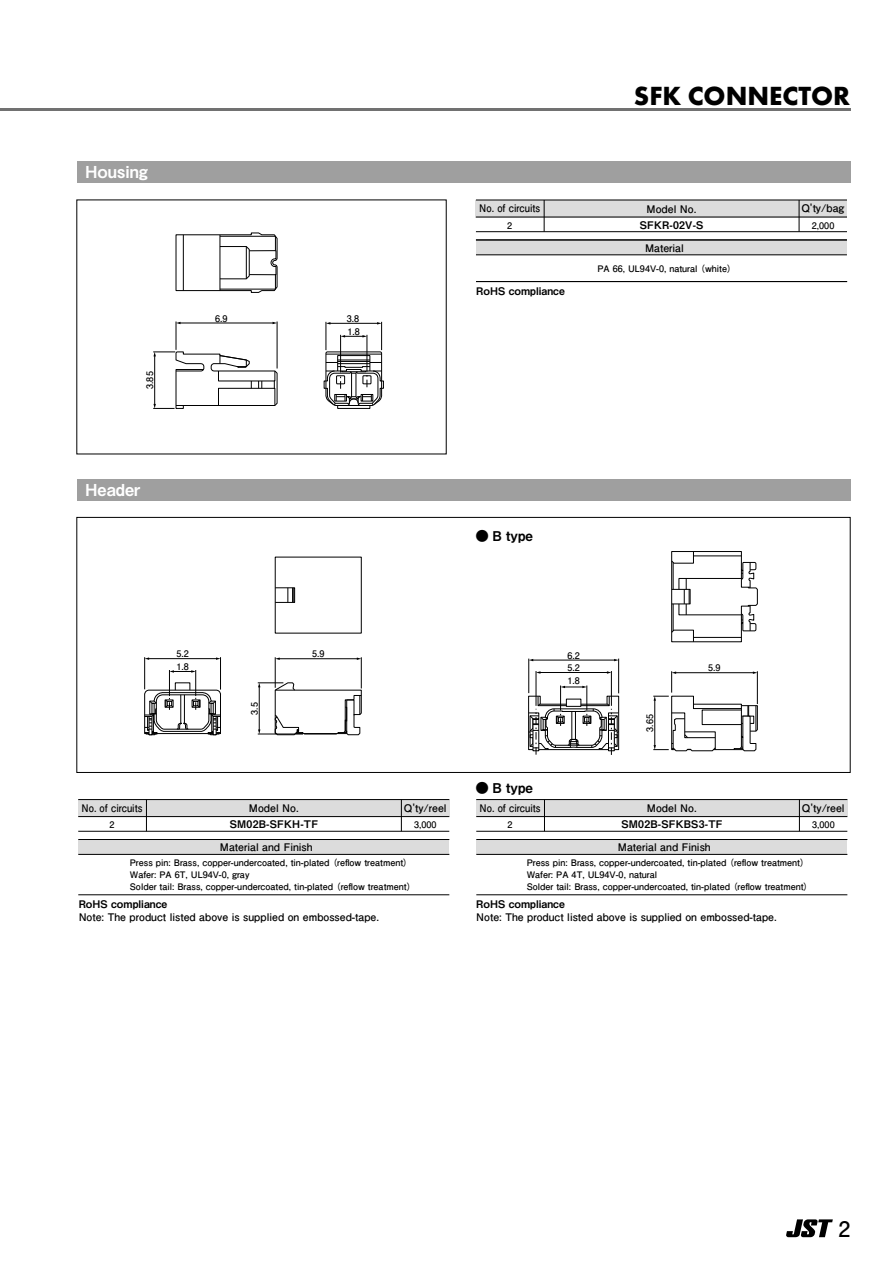
<style>
.page{position:relative;width:893px;height:1263px;background:#fff}
.page>*{position:absolute;margin:0;border:0;box-sizing:border-box;transform-origin:0 0}
.t1{font:700 27.3px "Futura PT";color:#000}
.t2{font:700 21.3px "Futo Go B101 Pr 6 N";color:#000}
.t3{font:16.5px "Midashi Go Pr 6 N MB31";color:#fff}
.t4{font:13.5px "Midashi Go Pr 6 N MB31";color:#000}
.t5{font:700 10.5px "Futo Go B101 Pr 6 N";color:#000}
.t6{font:10.5px "Midashi Go Pr 6 N MB31";color:#000}
.t7{font:700 10.5px "Futo Go B101 Pr 6 N";color:#000;scale:.9 1}
.t8{font:10.5px "Midashi Go Pr 6 N MB31";letter-spacing:.02em;color:#000}
.t9{font:700 9.15px/13px "Futo Go B101 Pr 6 N";color:#000}
.t10{font:700 9px/12px "Futo Go B101 Pr 6 N";color:#000}
</style>
<div class="page">
<svg style="left:786px;top:1219px;width:47px;height:18px"></svg>
<hr style="left:0;top:108px;width:850px;height:2px;background:#717171">
<svg style="left:76px;top:199px;width:371px;height:255px"></svg>
<hr style="left:476px;top:281px;width:371px;height:1px;background:#000">
<div style="left:476px;top:240px;width:371px;height:15px;background:#dcdcdc"></div>
<hr style="left:476px;top:255px;width:371px;height:1px;background:#000">
<div style="left:476px;top:200px;width:371px;height:17px;background:#dcdcdc"></div>
<hr style="left:476px;top:200px;width:371px;height:1px;background:#000">
<hr style="left:476px;top:217px;width:371px;height:1px;background:#000">
<hr style="left:544px;top:200px;width:1px;height:32px;background:#000">
<hr style="left:799px;top:200px;width:1px;height:32px;background:#000">
<hr style="left:476px;top:231px;width:371px;height:1px;background:#000">
<hr style="left:476px;top:240px;width:371px;height:1px;background:#000">
<div style="left:337px;top:405px;width:33px;height:4px;border:1px solid #000"></div>
<svg style="left:175px;top:232px;width:103px;height:61px"></svg>
<svg style="left:323px;top:322px;width:61px;height:84px"></svg>
<svg style="left:153px;top:321px;width:125px;height:88px"></svg>
<svg style="left:76px;top:517px;width:775px;height:256px"></svg>
<div style="left:78px;top:839px;width:371px;height:15px;background:#dcdcdc"></div>
<div style="left:78px;top:799px;width:371px;height:17px;background:#dcdcdc"></div>
<hr style="left:78px;top:799px;width:371px;height:1px;background:#000">
<hr style="left:78px;top:816px;width:371px;height:1px;background:#000">
<hr style="left:146px;top:799px;width:1px;height:32px;background:#000">
<hr style="left:401px;top:799px;width:1px;height:32px;background:#000">
<hr style="left:78px;top:831px;width:371px;height:1px;background:#000">
<hr style="left:78px;top:839px;width:371px;height:1px;background:#000">
<hr style="left:78px;top:894px;width:371px;height:1px;background:#000">
<hr style="left:78px;top:854px;width:371px;height:1px;background:#000">
<div style="left:77px;top:162px;width:773px;height:21px;background:#9f9f9f"></div>
<div style="left:77px;top:479px;width:773px;height:21px;background:#9f9f9f"></div>
<div style="left:476px;top:839px;width:371px;height:15px;background:#dcdcdc"></div>
<div style="left:476px;top:799px;width:371px;height:17px;background:#dcdcdc"></div>
<hr style="left:476px;top:799px;width:371px;height:1px;background:#000">
<hr style="left:476px;top:816px;width:371px;height:1px;background:#000">
<hr style="left:544px;top:799px;width:1px;height:32px;background:#000">
<hr style="left:799px;top:799px;width:1px;height:32px;background:#000">
<hr style="left:476px;top:831px;width:371px;height:1px;background:#000">
<hr style="left:476px;top:839px;width:371px;height:1px;background:#000">
<hr style="left:476px;top:894px;width:371px;height:1px;background:#000">
<hr style="left:476px;top:854px;width:371px;height:1px;background:#000">
<h3 class="t3" style="left:85px;top:159px;width:64px">Housing</h3>
<p class="t10" style="left:143px;top:389px;width:19px;rotate:-90deg">3.85</p>
<h3 class="t3" style="left:85px;top:476px;width:57px">Header</h3>
<p class="t9" style="left:215px;top:311px;width:14px">6.9</p>
<p class="t9" style="left:347px;top:311px;width:15px">3.8<br>1.8</p>
<h1 class="t1" style="left:634px;top:79px;width:218px">SFK CONNECTOR</h1>
<p class="t7" style="left:479px;top:200px;width:69px">No. of circuits</p>
<p class="t5" style="left:647px;top:200px;width:51px">Model No.</p>
<p class="t5" style="left:801px;top:200px;width:45px">Q'ty/bag</p>
<p class="t10" style="left:507px;top:219px;width:7px">2</p>
<p class="t6" style="left:640px;top:216px;width:65px">SFKR-02V-S</p>
<p class="t10" style="left:812px;top:219px;width:24px">2,000</p>
<p class="t6" style="left:476px;top:282px;width:90px">RoHS compliance</p>
<p class="t5" style="left:645px;top:240px;width:40px">Material</p>
<p class="t10" style="left:597px;top:262px;width:136px">PA 66, UL94V-0, natural (white)</p>
<h3 class="t4" style="left:476px;top:525px;width:59px">● B type</h3>
<p class="t10" style="left:176px;top:647px;width:14px">5.2</p>
<p class="t10" style="left:312px;top:647px;width:14px">5.9</p>
<p class="t10" style="left:176px;top:660px;width:14px">1.8</p>
<p class="t10" style="left:248px;top:715px;width:14px;rotate:-90deg">3.5</p>
<p class="t7" style="left:82px;top:799px;width:69px">No. of circuits</p>
<p class="t5" style="left:249px;top:800px;width:51px">Model No.</p>
<p class="t5" style="left:404px;top:799px;width:44px">Q'ty/reel</p>
<p class="t5" style="left:220px;top:839px;width:94px">Material and Finish</p>
<p class="t10" style="left:130px;top:856px;width:283px">Press pin: Brass, copper-undercoated, tin-plated (reflow treatment)<br>Wafer: PA 6T, UL94V-0, gray<br>Solder tail: Brass, copper-undercoated, tin-plated (reflow treatment)</p>
<p class="t10" style="left:109px;top:818px;width:7px">2</p>
<p class="t8" style="left:230px;top:816px;width:90px">SM02B-SFKH-TF</p>
<p class="t10" style="left:414px;top:818px;width:24px">3,000</p>
<p class="t6" style="left:79px;top:896px;width:90px">RoHS compliance</p>
<p class="t5" style="left:79px;top:908px;width:302px">Note: The product listed above is supplied on embossed-tape.</p>
<p class="t10" style="left:567px;top:649px;width:14px">6.2</p>
<p class="t10" style="left:567px;top:661px;width:14px">5.2</p>
<p class="t10" style="left:567px;top:674px;width:14px">1.8</p>
<h3 class="t4" style="left:476px;top:777px;width:59px">● B type</h3>
<p class="t10" style="left:644px;top:732px;width:19px;rotate:-90deg">3.65</p>
<p class="t10" style="left:708px;top:661px;width:14px">5.9</p>
<p class="t7" style="left:480px;top:799px;width:69px">No. of circuits</p>
<p class="t5" style="left:647px;top:800px;width:51px">Model No.</p>
<p class="t5" style="left:802px;top:799px;width:44px">Q'ty/reel</p>
<p class="t5" style="left:618px;top:839px;width:94px">Material and Finish</p>
<p class="t10" style="left:527px;top:856px;width:283px">Press pin: Brass, copper-undercoated, tin-plated (reflow treatment)<br>Wafer: PA 4T, UL94V-0, natural<br>Solder tail: Brass, copper-undercoated, tin-plated (reflow treatment)</p>
<p class="t6" style="left:476px;top:895px;width:90px">RoHS compliance</p>
<p class="t5" style="left:476px;top:908px;width:302px">Note: The product listed above is supplied on embossed-tape.</p>
<p class="t10" style="left:507px;top:818px;width:7px">2</p>
<p class="t8" style="left:621px;top:816px;width:102px">SM02B-SFKBS3-TF</p>
<p class="t10" style="left:812px;top:818px;width:24px">3,000</p>
<h2 class="t2" style="left:839px;top:1212px;width:13px">2</h2>
</div>
